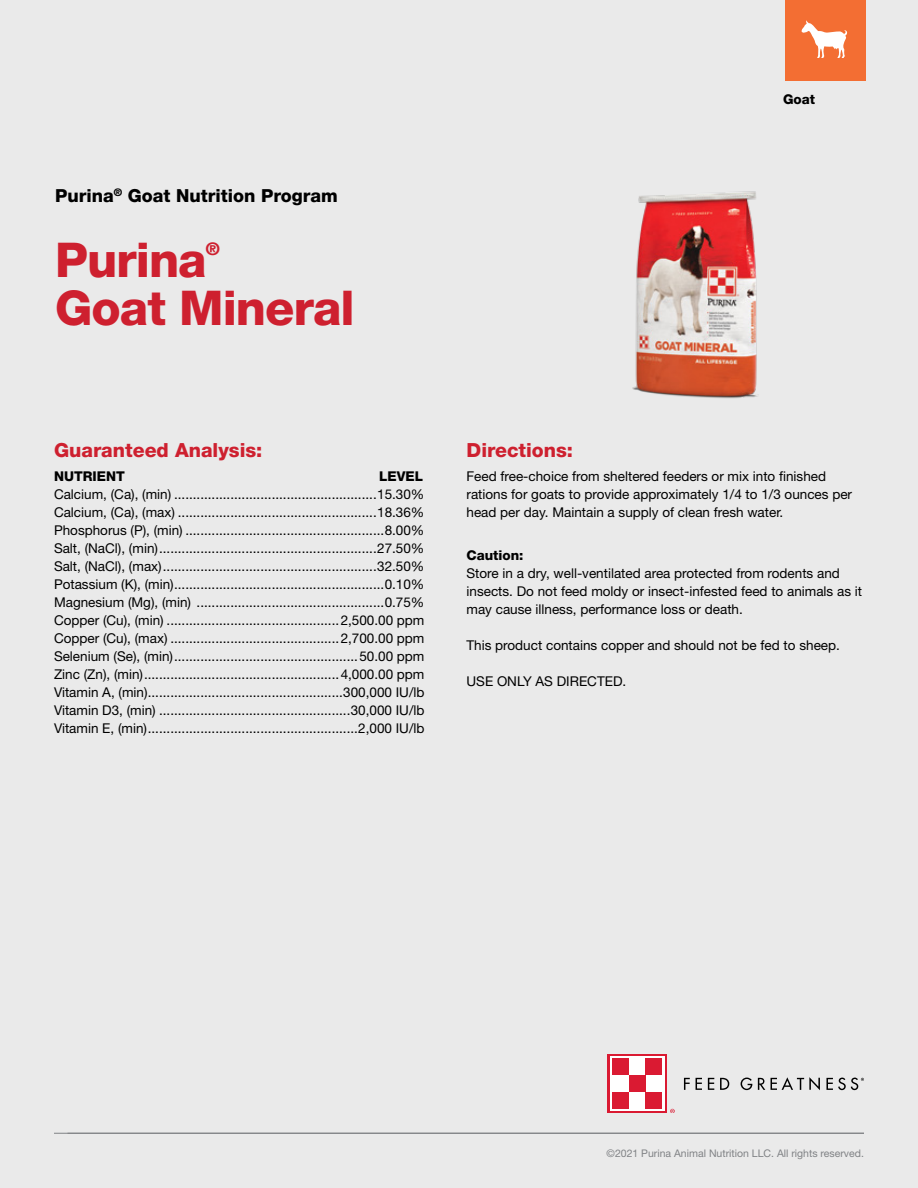
<style>
.page{position:relative;width:918px;height:1188px;background:#eaeaea}
.page>*{position:absolute;margin:0;border:0;box-sizing:border-box;transform-origin:0 0}
.t1{font:800 48px "Helvetica Neue LT Pro";letter-spacing:-.02em;color:#ce202f}
.t2{font:800 19.5px "Helvetica Neue LT Pro";color:#ce202f}
.t3{font:800 18px "Helvetica Neue LT Pro";color:#000}
.t4{font:800 17.55px "Helvetica Neue LT Pro";color:#ce202f}
.t5{font:13.5px/18px "Helvetica Neue LT Pro";color:#000}
.t6{font:800 13.5px "Helvetica Neue LT Pro";color:#000}
.t7{font:10.5px "Helvetica Neue LT Pro";color:#808285}
</style>
<div class="page">
<hr style="left:54px;top:1133px;width:810px;height:1px;background:#808285">
<svg style="left:684px;top:1077px;width:136px;height:13px"></svg>
<div style="left:608px;top:1054px;width:59px;height:59px;background:#da1a32"></div>
<div style="left:610px;top:1056px;width:55px;height:55px;background:#fff"></div>
<div style="left:612px;top:1058px;width:17px;height:17px;background:#da1a32"></div>
<div style="left:646px;top:1092px;width:16px;height:17px;background:#da1a32"></div>
<div style="left:612px;top:1092px;width:17px;height:17px;background:#da1a32"></div>
<div style="left:646px;top:1058px;width:16px;height:17px;background:#da1a32"></div>
<div style="left:629px;top:1075px;width:17px;height:17px;background:#da1a32"></div>
<svg style="left:670px;top:1109px;width:5px;height:4px"></svg>
<svg style="left:826px;top:1078px;width:38px;height:12px"></svg>
<div style="left:785px;top:0;width:81px;height:81px;background:#f36e33"></div>
<svg style="left:802px;top:20px;width:46px;height:38px"></svg>
<img style="left:632px;top:191px;width:126px;height:208px">
<h3 class="t3" style="left:55px;top:185px;width:284px">Purina<sup>®</sup> Goat Nutrition Program</h3>
<h1 class="t1" style="left:55px;top:231px;width:153px">Purina</h1>
<p class="t4" style="left:206px;top:238px;width:15px">®</p>
<h1 class="t1" style="left:55px;top:279px;width:301px">Goat Mineral</h1>
<p class="t6" style="left:783px;top:91px;width:34px">Goat</p>
<h2 class="t2" style="left:54px;top:438px;width:210px">Guaranteed Analysis:</h2>
<p class="t6" style="left:54px;top:469px;width:72px">NUTRIENT</p>
<p class="t6" style="left:379px;top:469px;width:45px">LEVEL</p>
<p class="t5" style="left:54px;top:485px;width:122px">Calcium, (Ca), (min).......................................................</p>
<p class="t5" style="left:377px;top:485px;width:49px">15.30%</p>
<p class="t5" style="left:54px;top:503px;width:126px">Calcium, (Ca), (max)......................................................</p>
<p class="t5" style="left:377px;top:503px;width:49px">18.36%</p>
<p class="t5" style="left:54px;top:521px;width:134px">Phosphorus (P), (min)......................................................</p>
<p class="t5" style="left:385px;top:521px;width:41px">8.00%</p>
<p class="t5" style="left:54px;top:539px;width:109px">Salt, (NaCl), (min)...........................................................</p>
<p class="t5" style="left:377px;top:539px;width:49px">27.50%</p>
<p class="t5" style="left:54px;top:557px;width:113px">Salt, (NaCl), (max)..........................................................</p>
<p class="t5" style="left:377px;top:557px;width:49px">32.50%</p>
<p class="t5" style="left:54px;top:575px;width:125px">Potassium (K), (min).........................................................</p>
<p class="t5" style="left:385px;top:575px;width:41px">0.10%</p>
<p class="t5" style="left:54px;top:593px;width:146px">Magnesium (Mg), (min) ...................................................</p>
<p class="t5" style="left:385px;top:593px;width:41px">0.75%</p>
<p class="t5" style="left:54px;top:611px;width:115px">Copper (Cu), (min)...............................................</p>
<p class="t5" style="left:341px;top:611px;width:85px">2,500.00 ppm</p>
<p class="t5" style="left:54px;top:629px;width:119px">Copper (Cu), (max)..............................................</p>
<p class="t5" style="left:341px;top:629px;width:85px">2,700.00 ppm</p>
<p class="t5" style="left:54px;top:647px;width:124px">Selenium (Se), (min)..................................................</p>
<p class="t5" style="left:359px;top:647px;width:67px">50.00 ppm</p>
<p class="t5" style="left:54px;top:665px;width:94px">Zinc (Zn), (min).....................................................</p>
<p class="t5" style="left:341px;top:665px;width:85px">4,000.00 ppm</p>
<p class="t5" style="left:54px;top:683px;width:99px">Vitamin A, (min).....................................................</p>
<p class="t5" style="left:343px;top:683px;width:83px">300,000 IU/lb</p>
<p class="t5" style="left:54px;top:701px;width:107px">Vitamin D3, (min)....................................................</p>
<p class="t5" style="left:351px;top:701px;width:75px">30,000 IU/lb</p>
<p class="t5" style="left:54px;top:719px;width:98px">Vitamin E, (min).........................................................</p>
<p class="t5" style="left:358px;top:719px;width:68px">2,000 IU/lb</p>
<h2 class="t2" style="left:467px;top:438px;width:108px">Directions:</h2>
<p class="t5" style="left:467px;top:467px;width:387px">Feed free-choice from sheltered feeders or mix into finished rations for goats to provide approximately 1/4 to 1/3 ounces per head per day. Maintain a supply of clean fresh water.</p>
<p class="t6" style="left:467px;top:547px;width:59px">Caution:</p>
<p class="t5" style="left:467px;top:564px;width:397px">Store in a dry, well-ventilated area protected from rodents and insects. Do not feed moldy or insect-infested feed to animals as it may cause illness, performance loss or death.</p>
<p class="t5" style="left:467px;top:636px;width:373px">This product contains copper and should not be fed to sheep.</p>
<p class="t5" style="left:467px;top:672px;width:159px">USE ONLY AS DIRECTED.</p>
<p class="t7" style="left:607px;top:1146px;width:257px">©2021 Purina Animal Nutrition LLC. All rights reserved.</p>
</div>
